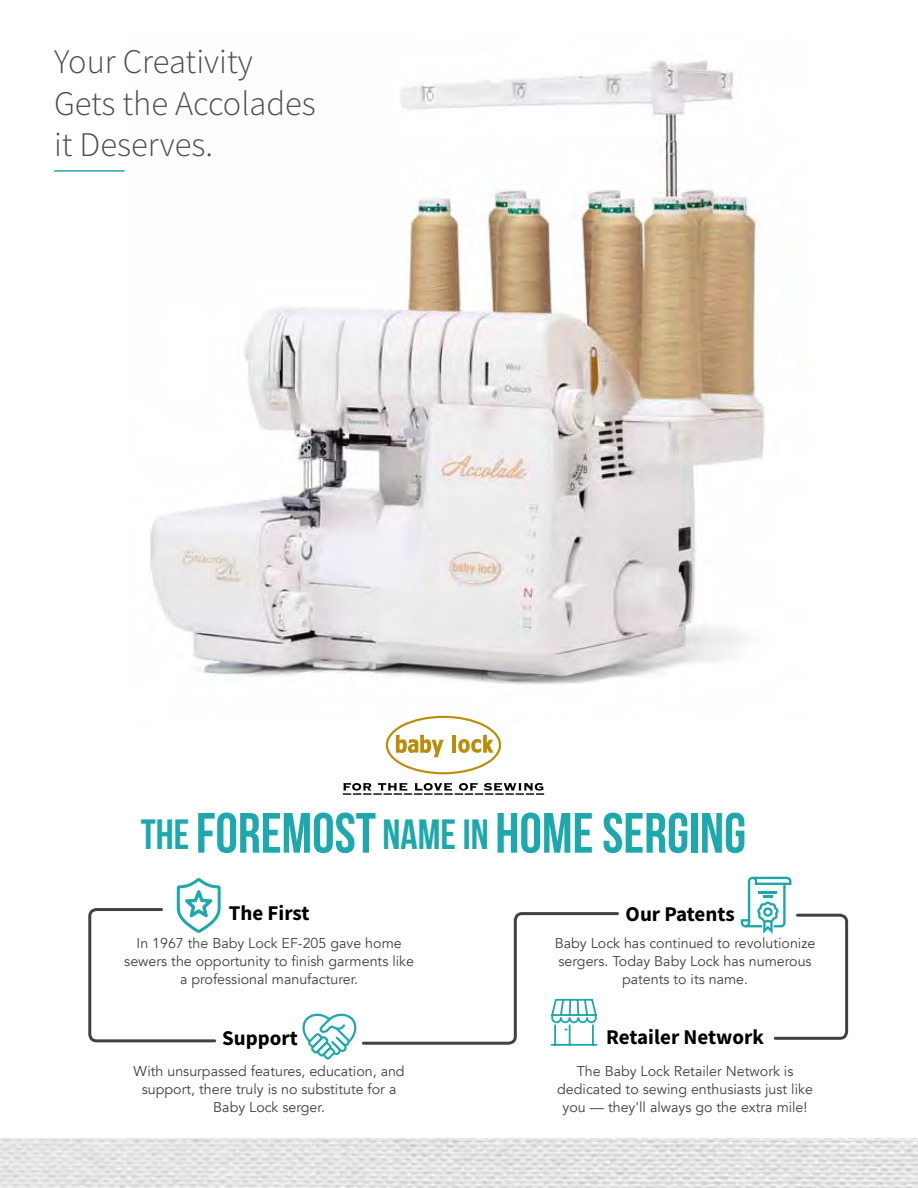
<style>
.page{position:relative;width:918px;height:1188px;background:#fff}
.page>*{position:absolute;margin:0;border:0;box-sizing:border-box;transform-origin:0 0}
.t1{font:56.7px "Bebas Neue";color:#1da8ae}
.t2{font:300 34.5px/41.4px "Source Sans Pro";color:#4d4d4f}
.t3{font:700 21px "Source Sans Pro";color:#000}
.t4{font:14.25px/18px "Avenir";color:#414042;text-align:center}
.s1{font-size:42.3px}
</style>
<div class="page">
<img style="left:0;top:1138px;width:918px;height:50px">
<img style="left:150px;top:60px;width:615px;height:656px">
<hr style="left:54px;top:170px;width:71px;height:2px;background:#1ba8ad">
<svg style="left:386px;top:716px;width:115px;height:58px"></svg>
<svg style="left:343px;top:783px;width:201px;height:12px"></svg>
<svg style="left:741px;top:877px;width:108px;height:163px"></svg>
<svg style="left:88px;top:878px;width:133px;height:165px"></svg>
<svg style="left:302px;top:912px;width:317px;height:148px"></svg>
<h2 class="t2" style="left:54px;top:41px;width:263px">Your Creativity<br>Gets the Accolades it Deserves.</h2>
<h1 class="t1" style="left:141px;top:802px;width:607px"><span class="s1">THE</span>FOREMOST <span class="s1">NAME IN</span> HOME SERGING</h1>
<h3 class="t3" style="left:229px;top:899px;width:82px">The First</h3>
<h3 class="t3" style="left:626px;top:900px;width:111px">Our Patents</h3>
<p class="t4" style="left:124px;top:935px;width:291px">In 1967 the Baby Lock EF-205 gave home sewers the opportunity to finish garments like a professional manufacturer.</p>
<p class="t4" style="left:555px;top:935px;width:262px">Baby Lock has continued to revolutionize sergers. Today Baby Lock has numerous patents to its name.</p>
<h3 class="t3" style="left:222px;top:1024px;width:77px">Support</h3>
<h3 class="t3" style="left:606px;top:1023px;width:159px">Retailer Network</h3>
<p class="t4" style="left:134px;top:1062px;width:273px">With unsurpassed features, education, and support, there truly is no substitute for a<br>Baby Lock serger.</p>
<p class="t4" style="left:557px;top:1062px;width:257px">The Baby Lock Retailer Network is dedicated to sewing enthusiasts just like you — they'll always go the extra mile!</p>
</div>
